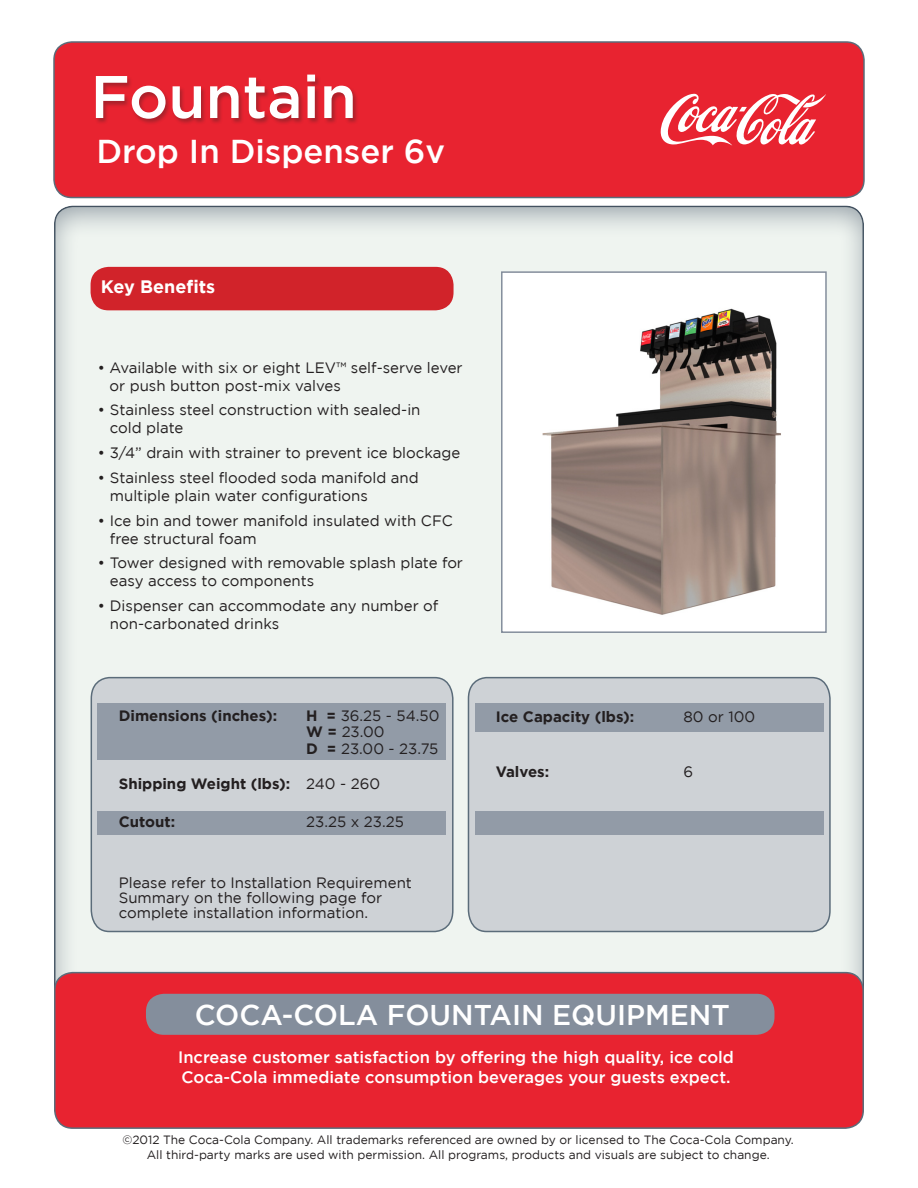
<style>
.page{position:relative;width:918px;height:1188px;background:#fff}
.page>*{position:absolute;margin:0;border:0;box-sizing:border-box;transform-origin:0 0}
.t1{font:500 60px "Gotham";color:#fff}
.t2{font:500 33px "Gotham";color:#fff}
.t3{font:500 28.5px "Gotham";color:#fff}
.t4{font:700 18px "Gotham";color:#fff}
.t5{font:500 16.5px/19.8px "Gotham";color:#fff}
.t6{font:15px/18px "Gotham";color:#231f20}
.t7{font:700 15px "Gotham";color:#231f20}
.t8{font:12px/14.4px "Gotham";color:#231f20;text-align:center}
.s1{font-weight:700}
.s2{font-weight:400}
</style>
<div class="page">
<div style="left:54px;top:42px;width:810px;height:156px;background:#e82330;border-radius:18px"></div>
<div style="left:53px;top:41px;width:812px;height:157px;border:2px solid #5b6c7a;border-radius:18px"></div>
<div style="left:52px;top:201px;width:814px;height:847px;background:#848e9c;opacity:.75"></div>
<div style="left:55px;top:973px;width:808px;height:155px;background:#e82330;border-radius:18px"></div>
<div style="left:54px;top:972px;width:810px;height:157px;border:2px solid #5b6c7a;border-radius:18px"></div>
<div style="left:95px;top:75px;width:265px;height:50px;background:#231f20;opacity:.31"></div>
<div style="left:91px;top:267px;width:363px;height:43px;background:#d1232a;border-radius:18px"></div>
<svg style="left:661px;top:94px;width:165px;height:52px"></svg>
<div style="left:146px;top:994px;width:629px;height:41px;background:#848e9c;border-radius:18px"></div>
<div style="left:90px;top:676px;width:364px;height:257px;background:#ced2d6"></div>
<div style="left:98px;top:704px;width:348px;height:56px;background:#929ba7"></div>
<div style="left:98px;top:811px;width:348px;height:24px;background:#929ba7"></div>
<div style="left:501px;top:271px;width:326px;height:362px;background:#fff;border:2px solid #848e9c"></div>
<img style="left:542px;top:308px;width:239px;height:307px">
<div style="left:467px;top:676px;width:364px;height:257px;background:#ced2d6"></div>
<div style="left:475px;top:704px;width:348px;height:28px;background:#929ba7"></div>
<div style="left:475px;top:811px;width:348px;height:24px;background:#929ba7"></div>
<p class="t1" style="left:90px;top:63px;width:268px">Fountain</p>
<p class="t2" style="left:96px;top:133px;width:350px">Drop In Dispenser 6v</p>
<p class="t4" style="left:101px;top:276px;width:116px">Key Benefits</p>
<p class="t6" style="left:110px;top:358px;width:355px;text-indent:-12px">• Available with six or eight LEV™ self-serve lever or push button post-mix valves</p>
<p class="t6" style="left:110px;top:401px;width:312px;text-indent:-12px">• Stainless steel construction with sealed-in cold plate</p>
<p class="t6" style="left:98px;top:444px;width:364px">• 3/4” drain with strainer to prevent ice blockage</p>
<p class="t6" style="left:110px;top:468px;width:310px;text-indent:-12px">• Stainless steel flooded soda manifold and multiple plain water configurations</p>
<p class="t6" style="left:110px;top:511px;width:344px;text-indent:-12px">• Ice bin and tower manifold insulated with CFC free structural foam</p>
<p class="t6" style="left:110px;top:554px;width:355px;text-indent:-12px">• Tower designed with removable splash plate for easy access to components</p>
<p class="t6" style="left:110px;top:597px;width:330px;text-indent:-12px">• Dispenser can accommodate any number of non-carbonated drinks</p>
<p class="t7" style="left:119px;top:707px;width:160px">Dimensions (inches):</p>
<p class="t6" style="left:306px;top:706px;width:135px"><span class="s1">H =</span> 36.25 - 54.50</p>
<p class="t6" style="left:306px;top:723px;width:80px"><span class="s1">W =</span> 23.00</p>
<p class="t6" style="left:306px;top:739px;width:134px"><span class="s1">D =</span> 23.00 - 23.75</p>
<p class="t7" style="left:119px;top:775px;width:263px">Shipping Weight (lbs): <span class="s2">240 - 260</span></p>
<p class="t7" style="left:119px;top:813px;width:58px">Cutout:</p>
<p class="t6" style="left:306px;top:812px;width:99px">23.25 x 23.25</p>
<p class="t6" style="left:119px;top:875px;width:295px;line-height:15px">Please refer to Installation Requirement<br>Summary on the following page for complete installation information.</p>
<p class="t7" style="left:496px;top:708px;width:140px">Ice Capacity (lbs):</p>
<p class="t6" style="left:683px;top:708px;width:73px">80 or 100</p>
<p class="t7" style="left:496px;top:763px;width:55px">Valves:</p>
<p class="t6" style="left:683px;top:762px;width:11px">6</p>
<p class="t3" style="left:195px;top:999px;width:537px">COCA-COLA FOUNTAIN EQUIPMENT</p>
<p class="t5" style="left:178px;top:1047px;width:557px">Increase customer satisfaction by offering the high quality, ice cold<br>Coca-Cola immediate consumption beverages your guests expect.</p>
<p class="t8" style="left:123px;top:1133px;width:673px">©2012 The Coca-Cola Company. All trademarks referenced are owned by or licensed to The Coca-Cola Company.<br>All third-party marks are used with permission. All programs, products and visuals are subject to change.</p>
</div>
